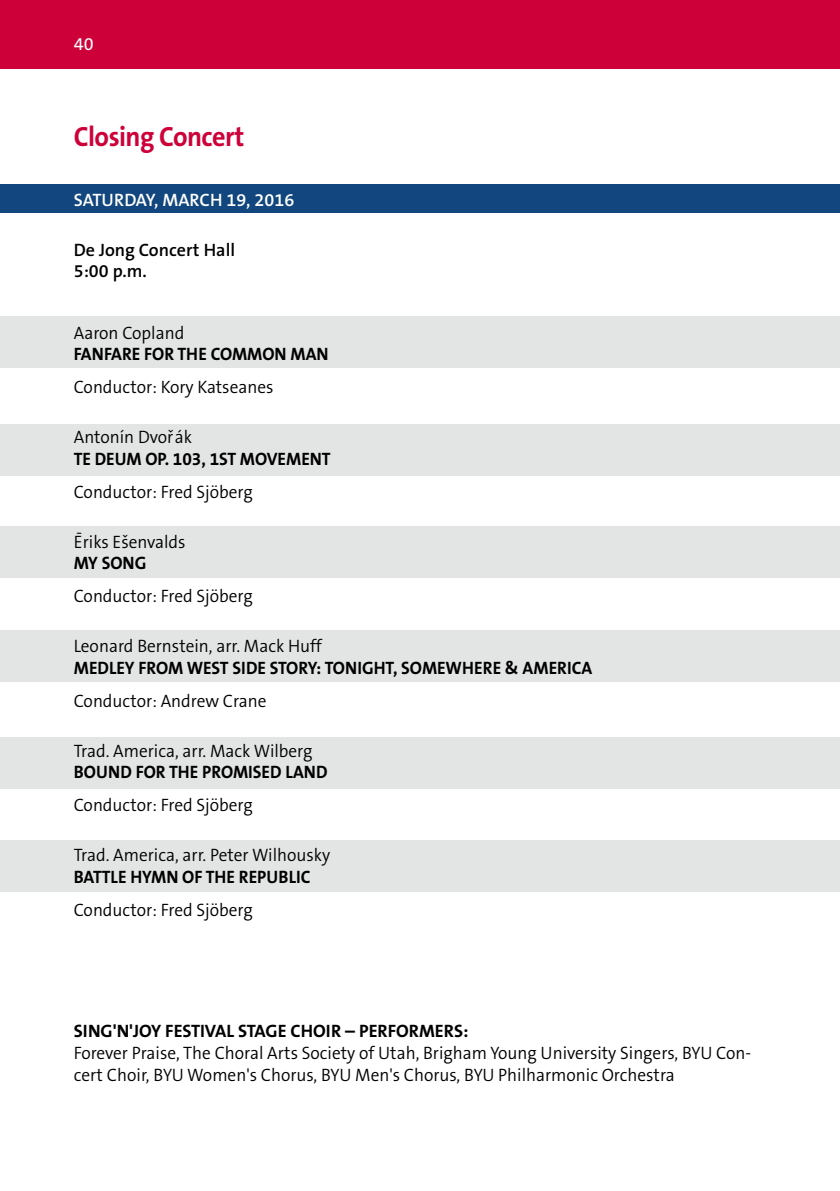
<style>
.page{position:relative;width:840px;height:1191px;background:#fff}
.page>*{position:absolute;margin:0;border:0;box-sizing:border-box;transform-origin:0 0}
.t1{font:700 28px "The Sans B7";letter-spacing:-.02em;color:#cd0039;scale:.94 1}
.t2{font:300 18px/21.6px "The Sans B4";color:#000;scale:.96 1}
.t3{font:700 18px "The Sans B7";color:#000;scale:.96 1}
.t4{font:700 18px "The Sans B7";color:#000}
.t5{font:600 18px/21.6px "The Sans B6";color:#000}
.t6{font:600 18px "The Sans B6";color:#fff}
.t7{font:18px "The Sans B5 Plain";color:#fff}
</style>
<div class="page">
<div style="left:0;top:0;width:839px;height:68px;background:#cd0039"></div>
<div style="left:0;top:317px;width:839px;height:51px;background:#e3e4e4"></div>
<div style="left:0;top:424px;width:839px;height:51px;background:#e3e4e4"></div>
<div style="left:0;top:526px;width:839px;height:51px;background:#e3e4e4"></div>
<div style="left:0;top:631px;width:839px;height:51px;background:#e3e4e4"></div>
<div style="left:0;top:737px;width:839px;height:51px;background:#e3e4e4"></div>
<div style="left:0;top:840px;width:839px;height:51px;background:#e3e4e4"></div>
<div style="left:0;top:185px;width:839px;height:28px;background:#11467e"></div>
<p class="t7" style="left:74px;top:34px;width:21px">40</p>
<h1 class="t1" style="left:74px;top:121px;width:183px">Closing Concert</h1>
<p class="t6" style="left:74px;top:190px;width:222px">SATURDAY, MARCH 19, 2016</p>
<p class="t5" style="left:74px;top:239px;width:163px">De Jong Concert Hall<br>5:00 p.m.</p>
<p class="t2" style="left:74px;top:322px;width:116px">Aaron Copland</p>
<p class="t3" style="left:74px;top:344px;width:267px">FANFARE FOR THE COMMON MAN</p>
<p class="t2" style="left:74px;top:377px;width:209px">Conductor: Kory Katseanes</p>
<p class="t2" style="left:74px;top:427px;width:125px">Antonín Dvorˇák</p>
<p class="t3" style="left:74px;top:449px;width:269px">TE DEUM OP. 103, 1ST MOVEMENT</p>
<p class="t2" style="left:74px;top:481px;width:188px">Conductor: Fred Sjöberg</p>
<p class="t2" style="left:74px;top:531px;width:118px">E¯riks Ešenvalds</p>
<p class="t3" style="left:74px;top:553px;width:77px">MY SONG</p>
<p class="t2" style="left:74px;top:586px;width:188px">Conductor: Fred Sjöberg</p>
<p class="t2" style="left:74px;top:636px;width:260px">Leonard Bernstein, arr. Mack Huff</p>
<p class="t3" style="left:74px;top:658px;width:541px">MEDLEY FROM WEST SIDE STORY: TONIGHT, SOMEWHERE &amp; AMERICA</p>
<p class="t2" style="left:74px;top:690px;width:202px">Conductor: Andrew Crane</p>
<p class="t2" style="left:74px;top:740px;width:250px">Trad. America, arr. Mack Wilberg</p>
<p class="t3" style="left:74px;top:762px;width:266px">BOUND FOR THE PROMISED LAND</p>
<p class="t2" style="left:74px;top:795px;width:188px">Conductor: Fred Sjöberg</p>
<p class="t2" style="left:74px;top:845px;width:268px">Trad. America, arr. Peter Wilhousky</p>
<p class="t3" style="left:74px;top:867px;width:248px">BATTLE HYMN OF THE REPUBLIC</p>
<p class="t2" style="left:74px;top:899px;width:188px">Conductor: Fred Sjöberg</p>
<p class="t4" style="left:74px;top:1021px;width:396px">SING'N'JOY FESTIVAL STAGE CHOIR – PERFORMERS:</p>
<p class="t2" style="left:74px;top:1042px;width:706px">Forever Praise, The Choral Arts Society of Utah, Brigham Young University Singers, BYU Con&shy;cert Choir, BYU Women's Chorus, BYU Men's Chorus, BYU Philharmonic Orchestra</p>
</div>
